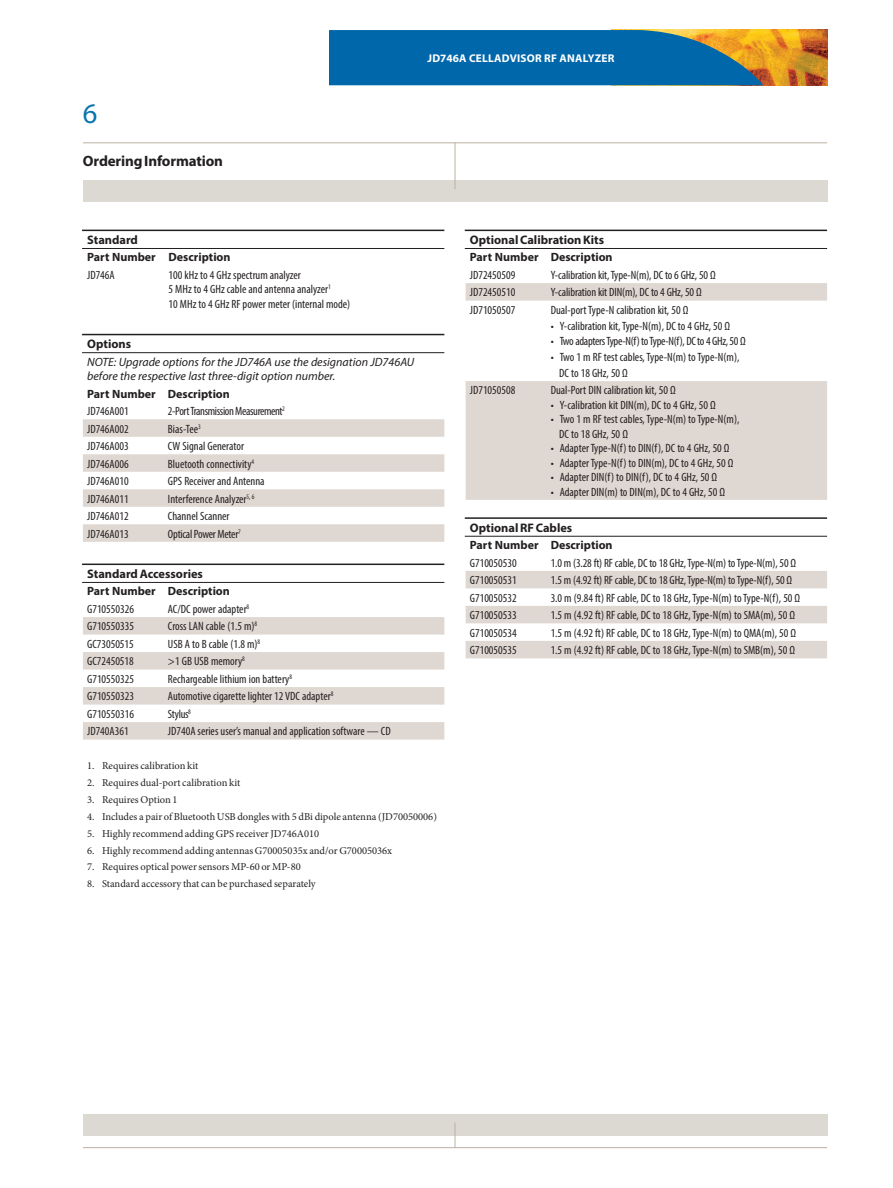
<style>
.page{position:relative;width:893px;height:1188px;background:#fff}
.page>*{position:absolute;margin:0;border:0;box-sizing:border-box;transform-origin:0 0}
.t1{font:28.5px "Myriad Pro";color:#0a73ae}
.t2{font:700 15px "Myriad Pro";letter-spacing:-.01em;color:#231f20}
._3C_Table_header{font:700 12.3px "Myriad Pro";color:#231f20}
._3C_Table_body{font:condensed 12px "Myriad Pro";color:#231f20}
._3C_Table_body-2{font:700 12px "Myriad Pro";color:#231f20}
._3C_Table_body-3{font:italic 12px/14.4px "Myriad Pro";color:#231f20}
._3C_Table_body-4{font:condensed 12px "Myriad Pro";letter-spacing:-.025em;color:#231f20}
._3C_Table_body-5{font:condensed 12px "Myriad Pro";letter-spacing:-.03em;color:#231f20}
._3C_Table_body-6{font:condensed 12px "Myriad Pro";letter-spacing:-.02em;color:#231f20}
.t3{font:700 11.25px "Myriad Pro";letter-spacing:.02em;color:#fff}
.Body_note{font:10.5px "Minion Pro";color:#231f20}
</style>
<div class="page">
<img style="left:763px;top:30px;width:64px;height:55px">
<svg style="left:330px;top:30px;width:433px;height:55px;background:#156c9e"></svg>
<hr style="left:83px;top:142px;width:744px;height:1px;background:#bbb1a3">
<div style="left:83px;top:1114px;width:744px;height:21px;background:#dcd8d2"></div>
<hr style="left:83px;top:1147px;width:744px;height:1px;background:#bbb1a3">
<svg style="left:455px;top:1123px;width:1px;height:24px"></svg>
<div style="left:83px;top:181px;width:744px;height:21px;background:#dcd8d2"></div>
<hr style="left:455px;top:142px;width:1px;height:47px;background:#bbb1a3">
<svg style="left:466px;top:283px;width:361px;height:375px;fill:#e2dcd7"></svg>
<hr style="left:465px;top:230px;width:362px;height:1px;background:#231f20">
<hr style="left:465px;top:248px;width:362px;height:1px;background:#231f20">
<hr style="left:465px;top:517px;width:362px;height:2px;background:#231f20">
<hr style="left:465px;top:536px;width:362px;height:1px;background:#231f20">
<hr style="left:82px;top:230px;width:362px;height:1px;background:#231f20">
<hr style="left:82px;top:248px;width:362px;height:1px;background:#231f20">
<svg style="left:83px;top:419px;width:361px;height:123px;fill:#dfd8d2"></svg>
<hr style="left:82px;top:334px;width:362px;height:1px;background:#231f20">
<hr style="left:82px;top:352px;width:362px;height:1px;background:#231f20">
<svg style="left:83px;top:617px;width:361px;height:123px;fill:#dfd8d2"></svg>
<hr style="left:82px;top:564px;width:362px;height:1px;background:#231f20">
<hr style="left:82px;top:582px;width:362px;height:1px;background:#231f20">
<p class="t1" style="left:83px;top:96px;width:16px">6</p>
<p class="t2" style="left:83px;top:152px;width:142px">Ordering Information</p>
<p class="t3" style="left:427px;top:50px;width:188px">JD746A CELLADVISOR RF ANALYZER</p>
<p class="_3C_Table_header" style="left:87px;top:232px;width:52px">Standard</p>
<p class="_3C_Table_body-2" style="left:87px;top:249px;width:70px">Part Number</p>
<p class="_3C_Table_body-2" style="left:169px;top:249px;width:63px">Description</p>
<p class="_3C_Table_body" style="left:87px;top:268px;width:29px">JD746A</p>
<p class="_3C_Table_body" style="left:169px;top:268px;width:134px">100 kHz to 4 GHz spectrum analyzer</p>
<p class="_3C_Table_body" style="left:169px;top:282px;width:164px">5 MHz to 4 GHz cable and antenna analyzer<sup>1</sup></p>
<p class="_3C_Table_body" style="left:169px;top:297px;width:183px">10 MHz to 4 GHz RF power meter (internal mode)</p>
<p class="_3C_Table_header" style="left:87px;top:336px;width:46px">Options</p>
<p class="_3C_Table_body-3" style="left:87px;top:354px;width:329px">NOTE: Upgrade options for the JD746A use the designation JD746AU before the respective last three-digit option number.</p>
<p class="_3C_Table_body-2" style="left:87px;top:386px;width:70px">Part Number</p>
<p class="_3C_Table_body-2" style="left:168px;top:386px;width:63px">Description</p>
<p class="_3C_Table_body" style="left:87px;top:404px;width:43px">JD746A001</p>
<p class="_3C_Table_body-5" style="left:168px;top:404px;width:119px">2-Port Transmission Measurement<sup>2</sup></p>
<p class="_3C_Table_body" style="left:87px;top:421px;width:43px">JD746A002</p>
<p class="_3C_Table_body" style="left:168px;top:421px;width:34px">Bias-Tee<sup>3</sup></p>
<p class="_3C_Table_body" style="left:87px;top:439px;width:43px">JD746A003</p>
<p class="_3C_Table_body" style="left:168px;top:439px;width:78px">CW Signal Generator</p>
<p class="_3C_Table_body" style="left:87px;top:456px;width:43px">JD746A006</p>
<p class="_3C_Table_body" style="left:168px;top:456px;width:88px">Bluetooth connectivity<sup>4</sup></p>
<p class="_3C_Table_body" style="left:87px;top:474px;width:43px">JD746A010</p>
<p class="_3C_Table_body" style="left:168px;top:474px;width:98px">GPS Receiver and Antenna</p>
<p class="_3C_Table_body" style="left:87px;top:491px;width:43px">JD746A011</p>
<p class="_3C_Table_body" style="left:168px;top:491px;width:88px">Interference Analyzer<sup>5,</sup> <sup>6</sup></p>
<p class="_3C_Table_body" style="left:87px;top:509px;width:43px">JD746A012</p>
<p class="_3C_Table_body" style="left:168px;top:509px;width:63px">Channel Scanner</p>
<p class="_3C_Table_body" style="left:87px;top:526px;width:43px">JD746A013</p>
<p class="_3C_Table_body-6" style="left:168px;top:526px;width:74px">Optical Power Meter<sup>7</sup></p>
<p class="_3C_Table_header" style="left:87px;top:566px;width:117px">Standard Accessories</p>
<p class="_3C_Table_body-2" style="left:87px;top:583px;width:70px">Part Number</p>
<p class="_3C_Table_body-2" style="left:168px;top:583px;width:63px">Description</p>
<p class="_3C_Table_body" style="left:87px;top:602px;width:48px">G710550326</p>
<p class="_3C_Table_body" style="left:168px;top:602px;width:83px">AC/DC power adapter<sup>8</sup></p>
<p class="_3C_Table_body" style="left:87px;top:619px;width:48px">G710550335</p>
<p class="_3C_Table_body" style="left:168px;top:619px;width:91px">Cross LAN cable (1.5 m)<sup>8</sup></p>
<p class="_3C_Table_body" style="left:87px;top:637px;width:48px">GC73050515</p>
<p class="_3C_Table_body" style="left:168px;top:637px;width:94px">USB A to B cable (1.8 m)<sup>8</sup></p>
<p class="_3C_Table_body" style="left:87px;top:654px;width:48px">GC72450518</p>
<p class="_3C_Table_body" style="left:168px;top:654px;width:78px">&gt;1 GB USB memory<sup>8</sup></p>
<p class="_3C_Table_body" style="left:87px;top:672px;width:48px">G710550325</p>
<p class="_3C_Table_body" style="left:168px;top:672px;width:126px">Rechargeable lithium ion battery<sup>8</sup></p>
<p class="_3C_Table_body" style="left:87px;top:689px;width:48px">G710550323</p>
<p class="_3C_Table_body" style="left:168px;top:689px;width:167px">Automotive cigarette lighter 12 VDC adapter<sup>8</sup></p>
<p class="_3C_Table_body" style="left:87px;top:707px;width:48px">G710550316</p>
<p class="_3C_Table_body" style="left:168px;top:707px;width:25px">Stylus<sup>8</sup></p>
<p class="_3C_Table_body" style="left:87px;top:724px;width:43px">JD740A361</p>
<p class="_3C_Table_body" style="left:168px;top:724px;width:224px">JD740A series user’s manual and application software — CD</p>
<p class="Body_note" style="left:87px;top:759px;width:113px">1. Requires calibration kit</p>
<p class="Body_note" style="left:87px;top:776px;width:155px">2. Requires dual-port calibration kit</p>
<p class="Body_note" style="left:87px;top:792px;width:92px">3. Requires Option 1</p>
<p class="Body_note" style="left:87px;top:809px;width:351px">4. Includes a pair of Bluetooth USB dongles with 5 dBi dipole antenna (JD70050006)</p>
<p class="Body_note" style="left:87px;top:826px;width:233px">5. Highly recommend adding GPS receiver JD746A010</p>
<p class="Body_note" style="left:87px;top:843px;width:307px">6. Highly recommend adding antennas G70005035x and/or G70005036x</p>
<p class="Body_note" style="left:87px;top:860px;width:215px">7. Requires optical power sensors MP-60 or MP-80</p>
<p class="Body_note" style="left:87px;top:877px;width:230px">8. Standard accessory that can be purchased separately</p>
<p class="_3C_Table_header" style="left:470px;top:232px;width:136px">Optional Calibration Kits</p>
<p class="_3C_Table_body-2" style="left:470px;top:249px;width:70px">Part Number</p>
<p class="_3C_Table_body-2" style="left:551px;top:249px;width:63px">Description</p>
<p class="_3C_Table_body" style="left:470px;top:268px;width:47px">JD72450509</p>
<p class="_3C_Table_body" style="left:551px;top:268px;width:167px">Y-calibration kit, Type-N(m), DC to 6 GHz, 50 Ω</p>
<p class="_3C_Table_body" style="left:470px;top:285px;width:47px">JD72450510</p>
<p class="_3C_Table_body" style="left:551px;top:285px;width:153px">Y-calibration kit DIN(m), DC to 4 GHz, 50 Ω</p>
<p class="_3C_Table_body" style="left:470px;top:303px;width:47px">JD71050507</p>
<p class="_3C_Table_body" style="left:551px;top:303px;width:139px">Dual-port Type-N calibration kit, 50 Ω</p>
<p class="_3C_Table_body" style="left:551px;top:318px;width:181px">• Y-calibration kit, Type-N(m), DC to 4 GHz, 50 Ω</p>
<p class="_3C_Table_body-4" style="left:551px;top:334px;width:196px">• Two adapters Type-N(f) to Type-N(f), DC to 4 GHz, 50 Ω</p>
<p class="_3C_Table_body" style="left:551px;top:350px;width:190px">• Two 1 m RF test cables, Type-N(m) to Type-N(m),</p>
<p class="_3C_Table_body" style="left:559px;top:366px;width:70px">DC to 18 GHz, 50 Ω</p>
<p class="_3C_Table_body" style="left:470px;top:383px;width:47px">JD71050508</p>
<p class="_3C_Table_body" style="left:551px;top:383px;width:127px">Dual-Port DIN calibration kit, 50 Ω</p>
<p class="_3C_Table_body" style="left:551px;top:398px;width:167px">• Y-calibration kit DIN(m), DC to 4 GHz, 50 Ω</p>
<p class="_3C_Table_body" style="left:551px;top:412px;width:190px">• Two 1 m RF test cables, Type-N(m) to Type-N(m),</p>
<p class="_3C_Table_body" style="left:559px;top:427px;width:70px">DC to 18 GHz, 50 Ω</p>
<p class="_3C_Table_body" style="left:551px;top:441px;width:180px">• Adapter Type-N(f) to DIN(f), DC to 4 GHz, 50 Ω</p>
<p class="_3C_Table_body" style="left:551px;top:455px;width:184px">• Adapter Type-N(f) to DIN(m), DC to 4 GHz, 50 Ω</p>
<p class="_3C_Table_body" style="left:551px;top:470px;width:168px">• Adapter DIN(f) to DIN(f), DC to 4 GHz, 50 Ω</p>
<p class="_3C_Table_body" style="left:551px;top:484px;width:176px">• Adapter DIN(m) to DIN(m), DC to 4 GHz, 50 Ω</p>
<p class="_3C_Table_header" style="left:470px;top:519px;width:104px">Optional RF Cables</p>
<p class="_3C_Table_body-2" style="left:470px;top:537px;width:70px">Part Number</p>
<p class="_3C_Table_body-2" style="left:551px;top:537px;width:63px">Description</p>
<p class="_3C_Table_body" style="left:470px;top:555px;width:48px">G710050530</p>
<p class="_3C_Table_body" style="left:551px;top:555px;width:247px">1.0 m (3.28 ft) RF cable, DC to 18 GHz, Type-N(m) to Type-N(m), 50 Ω</p>
<p class="_3C_Table_body" style="left:470px;top:573px;width:48px">G710050531</p>
<p class="_3C_Table_body" style="left:551px;top:573px;width:243px">1.5 m (4.92 ft) RF cable, DC to 18 GHz, Type-N(m) to Type-N(f), 50 Ω</p>
<p class="_3C_Table_body" style="left:470px;top:590px;width:48px">G710050532</p>
<p class="_3C_Table_body" style="left:551px;top:590px;width:251px">3.0 m (9.84 ft) RF cable, DC to 18 GHz, Type-N(m) to Type-N(f), 50 Ω</p>
<p class="_3C_Table_body" style="left:470px;top:608px;width:48px">G710050533</p>
<p class="_3C_Table_body" style="left:551px;top:608px;width:246px">1.5 m (4.92 ft) RF cable, DC to 18 GHz, Type-N(m) to SMA(m), 50 Ω</p>
<p class="_3C_Table_body" style="left:470px;top:625px;width:48px">G710050534</p>
<p class="_3C_Table_body" style="left:551px;top:625px;width:247px">1.5 m (4.92 ft) RF cable, DC to 18 GHz, Type-N(m) to QMA(m), 50 Ω</p>
<p class="_3C_Table_body" style="left:470px;top:643px;width:48px">G710050535</p>
<p class="_3C_Table_body" style="left:551px;top:643px;width:246px">1.5 m (4.92 ft) RF cable, DC to 18 GHz, Type-N(m) to SMB(m), 50 Ω</p>
</div>
